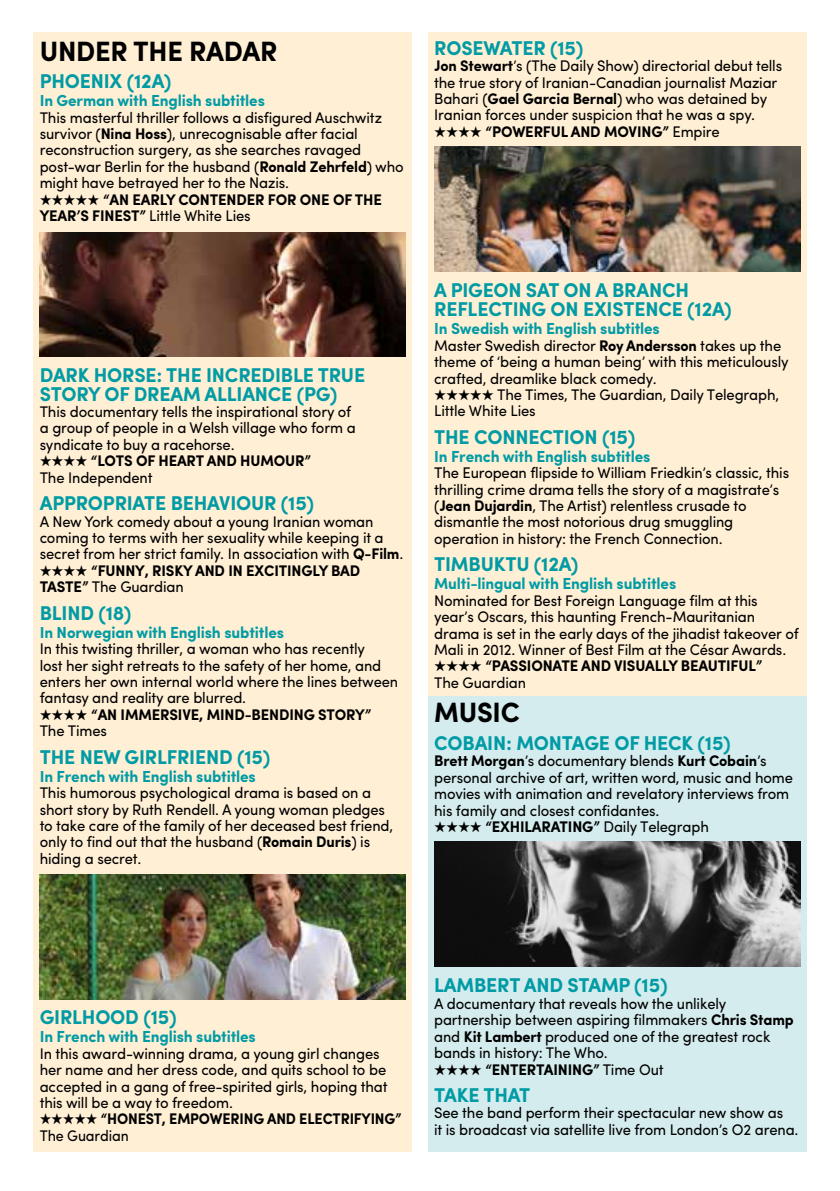
<style>
.page{position:relative;width:840px;height:1191px;background:#fff}
.page>*{position:absolute;margin:0;border:0;box-sizing:border-box;transform-origin:0 0}
.t1{font:700 28px "Sofia Pro";letter-spacing:-.01em;color:#000}
.t2{font:700 20px/19px "Sofia Pro";letter-spacing:-.01em;color:#009ba4}
.t3{font:700 16px "Sofia Pro";letter-spacing:-.01em;color:#009ba4}
.t4{font:15.4px/16.4px "Sofia Pro";letter-spacing:-.01em;color:#000;scale:.96 1}
.t5{font:700 15.4px/16.4px "Sofia Pro";letter-spacing:-.01em;color:#000;scale:.96 1}
.t6{font:700 15.4px/16.4px "Sofia Pro";letter-spacing:-.01em;color:#000;scale:.93 1}
.s1{font-weight:700}
.s2{font-weight:400}
</style>
<div class="page">
<div style="left:428px;top:32px;width:377px;height:1119px;background:#d5ecee"></div>
<div style="left:428px;top:32px;width:377px;height:664px;background:#ffefd5"></div>
<div style="left:34px;top:32px;width:377px;height:1119px;background:#ffefd5"></div>
<img style="left:40px;top:232px;width:365px;height:125px">
<img style="left:40px;top:874px;width:365px;height:125px">
<img style="left:434px;top:146px;width:365px;height:125px">
<img style="left:434px;top:841px;width:365px;height:125px">
<h1 class="t1" style="left:40px;top:30px;width:239px">UNDER THE RADAR</h1>
<p class="t2" style="left:40px;top:70px;width:133px">PHOENIX (12A)</p>
<p class="t3" style="left:40px;top:88px;width:226px">In German with English subtitles</p>
<p class="t4" style="left:40px;top:108px;width:380px">This masterful thriller follows a disfigured Auschwitz survivor (<span class="s1">Nina Hoss</span>), unrecognisable after facial reconstruction surgery, as she searches ravaged post-war Berlin for the husband (<span class="s1">Ronald Zehrfeld</span>) who might have betrayed her to the Nazis.</p>
<p class="t5" style="left:40px;top:190px;width:358px">★★★★★ “AN EARLY CONTENDER FOR ONE OF THE<br>YEAR’S FINEST” <span class="s2">Little White Lies</span></p>
<p class="t2" style="left:40px;top:364px;width:327px">DARK HORSE: THE INCREDIBLE TRUE<br>STORY OF DREAM ALLIANCE (PG)</p>
<p class="t4" style="left:40px;top:402px;width:330px">This documentary tells the inspirational story of a group of people in a Welsh village who form a syndicate to buy a racehorse.</p>
<p class="t5" style="left:40px;top:452px;width:284px">★★★★ “LOTS OF HEART AND HUMOUR”<br><span class="s2">The Independent</span></p>
<p class="t2" style="left:40px;top:492px;width:276px">APPROPRIATE BEHAVIOUR (15)</p>
<p class="t4" style="left:40px;top:512px;width:380px">A New York comedy about a young Iranian woman coming to terms with her sexuality while keeping it a secret from her strict family. In association with <span class="s1">Q-Film</span>.</p>
<p class="t5" style="left:40px;top:561px;width:335px">★★★★ “FUNNY, RISKY AND IN EXCITINGLY BAD<br>TASTE” <span class="s2">The Guardian</span></p>
<p class="t2" style="left:40px;top:602px;width:93px">BLIND (18)</p>
<p class="t3" style="left:40px;top:620px;width:246px">In Norwegian with English subtitles</p>
<p class="t4" style="left:40px;top:639px;width:374px">In this twisting thriller, a woman who has recently<br>lost her sight retreats to the safety of her home, and enters her own internal world where the lines between fantasy and reality are blurred.</p>
<p class="t5" style="left:40px;top:705px;width:346px">★★★★ “AN IMMERSIVE, MIND-BENDING STORY”<br><span class="s2">The Times</span></p>
<p class="t2" style="left:40px;top:746px;width:232px">THE NEW GIRLFRIEND (15)</p>
<p class="t3" style="left:40px;top:764px;width:217px">In French with English subtitles</p>
<p class="t4" style="left:40px;top:783px;width:369px">This humorous psychological drama is based on a short story by Ruth Rendell. A young woman pledges to take care of the family of her deceased best friend, only to find out that the husband (<span class="s1">Romain Duris</span>) is hiding a secret.</p>
<p class="t2" style="left:434px;top:37px;width:151px">ROSEWATER (15)</p>
<p class="t4" style="left:434px;top:56px;width:364px"><span class="s1">Jon Stewart</span>’s (The Daily Show) directorial debut tells the true story of Iranian-Canadian journalist Maziar Bahari (<span class="s1">Gael Garcia Bernal</span>) who was detained by Iranian forces under suspicion that he was a spy.</p>
<p class="t5" style="left:434px;top:122px;width:299px">★★★★ “POWERFUL AND MOVING” <span class="s2">Empire</span></p>
<p class="t2" style="left:434px;top:279px;width:299px">A PIGEON SAT ON A BRANCH<br>REFLECTING ON EXISTENCE (12A)</p>
<p class="t3" style="left:434px;top:316px;width:227px">In Swedish with English subtitles</p>
<p class="t4" style="left:434px;top:336px;width:370px">Master Swedish director <span class="s1">Roy Andersson</span> takes up the theme of ‘being a human being’ with this meticulously crafted, dreamlike black comedy.</p>
<p class="t4" style="left:434px;top:385px;width:361px">★★★★★ The Times, The Guardian, Daily Telegraph,<br>Little White Lies</p>
<p class="t2" style="left:434px;top:426px;width:203px">THE CONNECTION (15)</p>
<p class="t3" style="left:434px;top:444px;width:217px">In French with English subtitles</p>
<p class="t4" style="left:434px;top:463px;width:371px">The European flipside to William Friedkin’s classic, this thrilling crime drama tells the story of a magistrate’s (<span class="s1">Jean Dujardin</span>, The Artist) relentless crusade to dismantle the most notorious drug smuggling operation in history: the French Connection.</p>
<p class="t2" style="left:434px;top:553px;width:146px">TIMBUKTU (12A)</p>
<p class="t3" style="left:434px;top:571px;width:243px">Multi-lingual with English subtitles</p>
<p class="t4" style="left:434px;top:591px;width:381px">Nominated for Best Foreign Language film at this year’s Oscars, this haunting French-Mauritanian drama is set in the early days of the jihadist takeover of Mali in 2012. Winner of Best Film at the César Awards.</p>
<p class="t5" style="left:434px;top:657px;width:343px">★★★★ “PASSIONATE AND VISUALLY BEAUTIFUL”<br><span class="s2">The Guardian</span></p>
<h1 class="t1" style="left:434px;top:691px;width:87px">MUSIC</h1>
<p class="t2" style="left:434px;top:732px;width:298px">COBAIN: MONTAGE OF HECK (15)</p>
<p class="t4" style="left:434px;top:751px;width:375px"><span class="s1">Brett Morgan</span>’s documentary blends <span class="s1">Kurt Cobain</span>’s personal archive of art, written word, music and home movies with animation and revelatory interviews from his family and closest confidantes.</p>
<p class="t5" style="left:434px;top:817px;width:287px">★★★★ “EXHILARATING” <span class="s2">Daily Telegraph</span></p>
<p class="t2" style="left:40px;top:1006px;width:138px">GIRLHOOD (15)</p>
<p class="t3" style="left:40px;top:1024px;width:217px">In French with English subtitles</p>
<p class="t4" style="left:40px;top:1044px;width:364px">In this award-winning drama, a young girl changes her name and her dress code, and quits school to be accepted in a gang of free-spirited girls, hoping that this will be a way to freedom.</p>
<p class="t6" style="left:40px;top:1109px;width:390px">★★★★★ “HONEST, EMPOWERING AND ELECTRIFYING”<br><span class="s2">The Guardian</span></p>
<p class="t2" style="left:434px;top:974px;width:235px">LAMBERT AND STAMP (15)</p>
<p class="t4" style="left:434px;top:994px;width:376px">A documentary that reveals how the unlikely partnership between aspiring filmmakers <span class="s1">Chris Stamp </span>and <span class="s1">Kit Lambert</span> produced one of the greatest rock bands in history: The Who.</p>
<p class="t5" style="left:434px;top:1060px;width:240px">★★★★ “ENTERTAINING” <span class="s2">Time Out</span></p>
<p class="t2" style="left:434px;top:1084px;width:98px">TAKE THAT</p>
<p class="t4" style="left:434px;top:1103px;width:381px">See the band perform their spectacular new show as<br>it is broadcast via satellite live from London’s O2 arena.</p>
</div>
